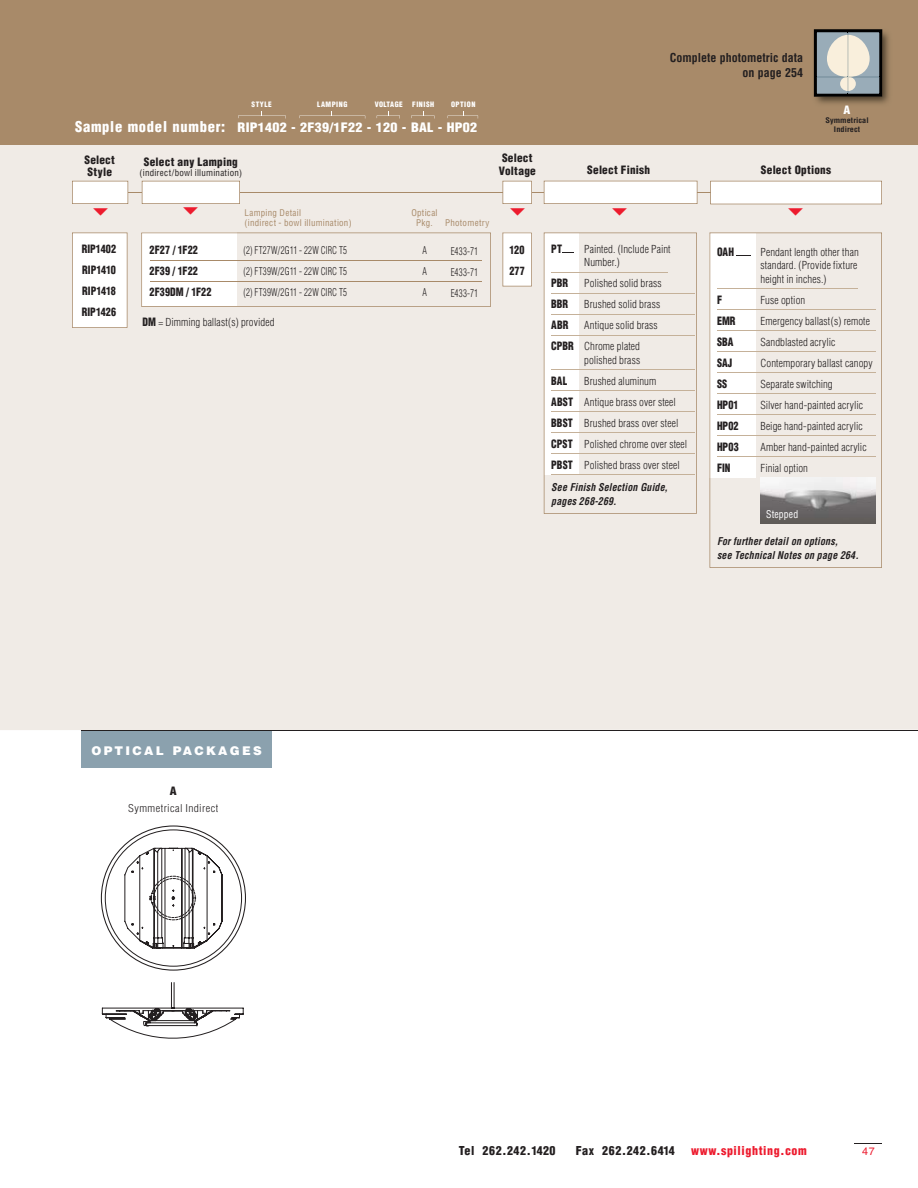
<style>
.page{position:relative;width:918px;height:1188px;background:#fff}
.page>*{position:absolute;margin:0;border:0;box-sizing:border-box;transform-origin:0 0}
.t1{font:900 condensed 12.75px "Helvetica";letter-spacing:.02em;color:#fff;scale:1.1 1}
.t2{font:700 condensed 12px/14.4px "Helvetica";color:#231f20;text-align:right}
.t3{font:900 condensed 12px "Helvetica";letter-spacing:.05em;color:#231f20}
.t4{font:900 condensed 12px "Helvetica";letter-spacing:.05em;color:#ed1b2e}
.t5{font:900 12px "Helvetica";letter-spacing:.19em;color:#fff}
.t6{font:900 condensed 11.25px/21px "Helvetica";letter-spacing:.015em;color:#231f20;scale:.9 1}
.t7{font:900 condensed 11.25px/11.9px "Helvetica";letter-spacing:.015em;color:#231f20}
.t8{font:900 condensed 11.25px "Helvetica";letter-spacing:.015em;color:#231f20;scale:1.1 1}
.t9{font:900 condensed 11.25px "Helvetica";color:#fff;scale:1.1 1}
.t10{font:300 condensed 10.8px/21px "Helvetica";letter-spacing:.01em;color:#231f20}
.t11{font:10.8px "Helvetica";color:#ed1b2f}
.t12{font:300 condensed 10.5px/21px "Helvetica";letter-spacing:.015em;color:#231f20;text-align:justify;scale:.85 1}
.t13{font:italic 700 condensed 10.5px/13.5px "Helvetica";letter-spacing:.015em;color:#231f20;scale:.95 1}
.t14{font:300 condensed 10.5px "Helvetica";letter-spacing:.035em;color:#231f20;scale:1.1 1}
.t15{font:condensed 10.5px "Helvetica";letter-spacing:.01em;color:#fff;scale:.93 1}
.t16{font:condensed 9px/10.4px "Helvetica";letter-spacing:.03em;color:#a88a69;text-align:center}
.t17{font:condensed 9px "Helvetica";letter-spacing:.025em;color:#231f20}
.t18{font:700 condensed 7.5px/9px "Helvetica";letter-spacing:.01em;color:#231f20;text-align:center;scale:1.1 1}
.t19{font:900 condensed 7.35px "Helvetica";letter-spacing:.07em;color:#fff}
.t20{font:900 condensed 7.35px "Helvetica";letter-spacing:.05em;color:#fff}
.s1{font-size:14.55px}
.s2{font-weight:900;font-size:11.25px}
</style>
<div class="page">
<div style="left:0;top:144px;width:918px;height:586px;background:#f0ebe6"></div>
<svg style="left:710px;top:232px;width:172px;height:336px;fill:#f0ebe6"></svg>
<svg style="left:72px;top:232px;width:56px;height:96px"></svg>
<svg style="left:141px;top:233px;width:350px;height:74px"></svg>
<svg style="left:502px;top:232px;width:30px;height:54px"></svg>
<hr style="left:97px;top:192px;width:711px;height:1px;background:#a88a69">
<div style="left:81px;top:731px;width:191px;height:37px;background:#8ba1ae"></div>
<hr style="left:81px;top:730px;width:837px;height:1px;background:#231f20">
<img style="left:761px;top:478px;width:114px;height:46px">
<hr style="left:150px;top:260px;width:332px;height:1px;background:#a88a69">
<hr style="left:150px;top:281px;width:332px;height:1px;background:#a88a69">
<hr style="left:717px;top:289px;width:141px;height:1px;background:#c5b199">
<hr style="left:717px;top:310px;width:159px;height:1px;background:#c5b199">
<hr style="left:717px;top:331px;width:159px;height:1px;background:#c5b199">
<hr style="left:717px;top:352px;width:159px;height:1px;background:#c5b199">
<hr style="left:717px;top:373px;width:159px;height:1px;background:#c5b199">
<hr style="left:717px;top:394px;width:159px;height:1px;background:#c5b199">
<hr style="left:717px;top:415px;width:159px;height:1px;background:#c5b199">
<hr style="left:717px;top:436px;width:159px;height:1px;background:#c5b199">
<hr style="left:717px;top:457px;width:159px;height:1px;background:#c5b199">
<svg style="left:544px;top:232px;width:153px;height:282px"></svg>
<svg style="left:736px;top:256px;width:16px;height:1px"></svg>
<svg style="left:124px;top:847px;width:99px;height:102px"></svg>
<svg style="left:102px;top:982px;width:142px;height:57px"></svg>
<div style="left:0;top:0;width:918px;height:144px;background:#a88a69"></div>
<svg style="left:238px;top:111px;width:48px;height:8px"></svg>
<svg style="left:299px;top:111px;width:66px;height:7px"></svg>
<svg style="left:377px;top:111px;width:23px;height:8px"></svg>
<svg style="left:411px;top:111px;width:24px;height:8px"></svg>
<svg style="left:448px;top:111px;width:30px;height:8px"></svg>
<img style="left:813px;top:29px;width:76px;height:75px">
<svg style="left:814px;top:29px;width:68px;height:68px;background:#9fa5a4"></svg>
<svg style="left:855px;top:1143px;width:27px;height:1px"></svg>
<svg style="left:72px;top:181px;width:56px;height:34px"></svg>
<svg style="left:142px;top:181px;width:98px;height:34px"></svg>
<svg style="left:502px;top:181px;width:30px;height:35px"></svg>
<svg style="left:544px;top:181px;width:154px;height:35px"></svg>
<svg style="left:710px;top:181px;width:172px;height:35px"></svg>
<p class="t19" style="left:252px;top:102px;width:22px">STYLE</p>
<p class="t19" style="left:317px;top:102px;width:32px">LAMPING</p>
<p class="t20" style="left:375px;top:102px;width:29px">VOLTAGE</p>
<p class="t19" style="left:412px;top:102px;width:23px">FINISH</p>
<p class="t19" style="left:451px;top:102px;width:26px">OPTION</p>
<p class="t1" style="left:75px;top:122px;width:367px"><span class="s1">Sample model number:</span> RIP1402 - 2F39/1F22 - 120 - BAL - HP02</p>
<p class="t7" style="left:84px;top:155px;width:32px">Select<br>Style</p>
<p class="t7" style="left:144px;top:157px;width:95px">Select any Lamping</p>
<p class="t17" style="left:140px;top:170px;width:104px">(indirect/bowl illumination)</p>
<p class="t7" style="left:499px;top:152px;width:39px;line-height:13.4px">Select<br>Voltage</p>
<p class="t16" style="left:411px;top:208px;width:28px">Optical<br>Pkg.</p>
<p class="t16" style="left:244px;top:208px;width:109px;text-align:left">Lamping Detail<br>(indirect - bowl illumination)</p>
<p class="t16" style="left:445px;top:219px;width:46px">Photometry</p>
<p class="t2" style="left:670px;top:52px;width:135px">Complete photometric data on page 254</p>
<p class="t9" style="left:844px;top:106px;width:8px">A</p>
<p class="t18" style="left:825px;top:116px;width:41px">Symmetrical<br>Indirect</p>
<p class="t7" style="left:587px;top:165px;width:64px">Select Finish</p>
<p class="t7" style="left:761px;top:165px;width:72px">Select Options</p>
<p class="t6" style="left:150px;top:241px;width:70px">2F27 / 1F22<br>2F39 / 1F22<br>2F39DM / 1F22</p>
<p class="t6" style="left:509px;top:240px;width:19px">120<br>277</p>
<p class="t6" style="left:551px;top:239px;width:14px">PT</p>
<p class="t10" style="left:584px;top:243px;width:88px;line-height:13.5px">Painted. (Include Paint<br>Number.)</p>
<p class="t6" style="left:82px;top:239px;width:40px;text-align:justify">RIP1402<br>RIP1410<br>RIP1418<br>RIP1426</p>
<p class="t6" style="left:717px;top:242px;width:20px">OAH</p>
<p class="t10" style="left:760px;top:246px;width:100px;line-height:13.5px">Pendant length other than standard. (Provide fixture height in inches.)</p>
<p class="t12" style="left:243px;top:241px;width:124px">(2) FT27W/2G11 - 22W CIRC T5 (2) FT39W/2G11 - 22W CIRC T5 (2) FT39W/2G11 - 22W CIRC T5</p>
<p class="t12" style="left:451px;top:241px;width:34px">E433-71<br>E433-71<br>E433-71</p>
<p class="t12" style="left:423px;top:241px;width:7px">A A A</p>
<p class="t6" style="left:551px;top:273px;width:20px">PBR</p>
<p class="t10" style="left:584px;top:274px;width:79px">Polished solid brass</p>
<p class="t6" style="left:551px;top:294px;width:20px">BBR</p>
<p class="t10" style="left:584px;top:295px;width:78px">Brushed solid brass</p>
<p class="t6" style="left:551px;top:315px;width:21px">ABR</p>
<p class="t6" style="left:717px;top:290px;width:7px">F</p>
<p class="t10" style="left:761px;top:290px;width:46px">Fuse option</p>
<p class="t6" style="left:717px;top:311px;width:22px">EMR</p>
<p class="t10" style="left:760px;top:311px;width:111px">Emergency ballast(s) remote</p>
<p class="t6" style="left:717px;top:332px;width:20px">SBA</p>
<p class="t10" style="left:760px;top:332px;width:76px">Sandblasted acrylic</p>
<p class="t6" style="left:717px;top:353px;width:19px">SAJ</p>
<p class="t10" style="left:761px;top:353px;width:114px">Contemporary ballast canopy</p>
<p class="t6" style="left:717px;top:374px;width:13px">SS</p>
<p class="t10" style="left:760px;top:374px;width:74px">Separate switching</p>
<p class="t6" style="left:717px;top:395px;width:26px">HP01</p>
<p class="t10" style="left:761px;top:395px;width:104px">Silver hand-painted acrylic</p>
<p class="t6" style="left:717px;top:416px;width:26px">HP02</p>
<p class="t10" style="left:760px;top:416px;width:104px">Beige hand-painted acrylic</p>
<p class="t6" style="left:717px;top:437px;width:26px">HP03</p>
<p class="t10" style="left:761px;top:437px;width:108px">Amber hand-painted acrylic</p>
<p class="t6" style="left:717px;top:458px;width:17px">FIN</p>
<p class="t10" style="left:761px;top:458px;width:49px">Finial option</p>
<p class="t10" style="left:142px;top:313px;width:134px"><span class="s2">DM</span> = Dimming ballast(s) provided</p>
<p class="t10" style="left:551px;top:316px;width:108px;text-indent:33px">Antique solid brass<br><span class="s2">CPBR</span> Chrome plated</p>
<p class="t10" style="left:584px;top:350px;width:58px">polished brass</p>
<p class="t6" style="left:551px;top:371px;width:19px">BAL</p>
<p class="t10" style="left:551px;top:371px;width:138px;text-indent:33px">Brushed aluminum<br><span class="s2">ABST</span> Antique brass over steel<br><span class="s2">BBST</span> Brushed brass over steel<br><span class="s2">CPST</span> Polished chrome over steel<br><span class="s2">PBST</span> Polished brass over steel</p>
<p class="t13" style="left:551px;top:481px;width:124px">See Finish Selection Guide, pages 268-269.</p>
<p class="t15" style="left:766px;top:511px;width:36px">Stepped</p>
<p class="t5" style="left:91px;top:747px;width:172px">OPTICAL PACKAGES</p>
<p class="t8" style="left:170px;top:787px;width:8px">A</p>
<p class="t14" style="left:128px;top:804px;width:83px">Symmetrical Indirect</p>
<p class="t13" style="left:717px;top:536px;width:151px">For further detail on options,<br>see Technical Notes on page 264.</p>
<p class="t3" style="left:459px;top:1146px;width:98px">Tel 262.242.1420</p>
<p class="t3" style="left:576px;top:1146px;width:101px">Fax 262.242.6414</p>
<p class="t4" style="left:691px;top:1146px;width:117px">www.spilighting.com</p>
<p class="t11" style="left:862px;top:1148px;width:14px">47</p>
</div>
